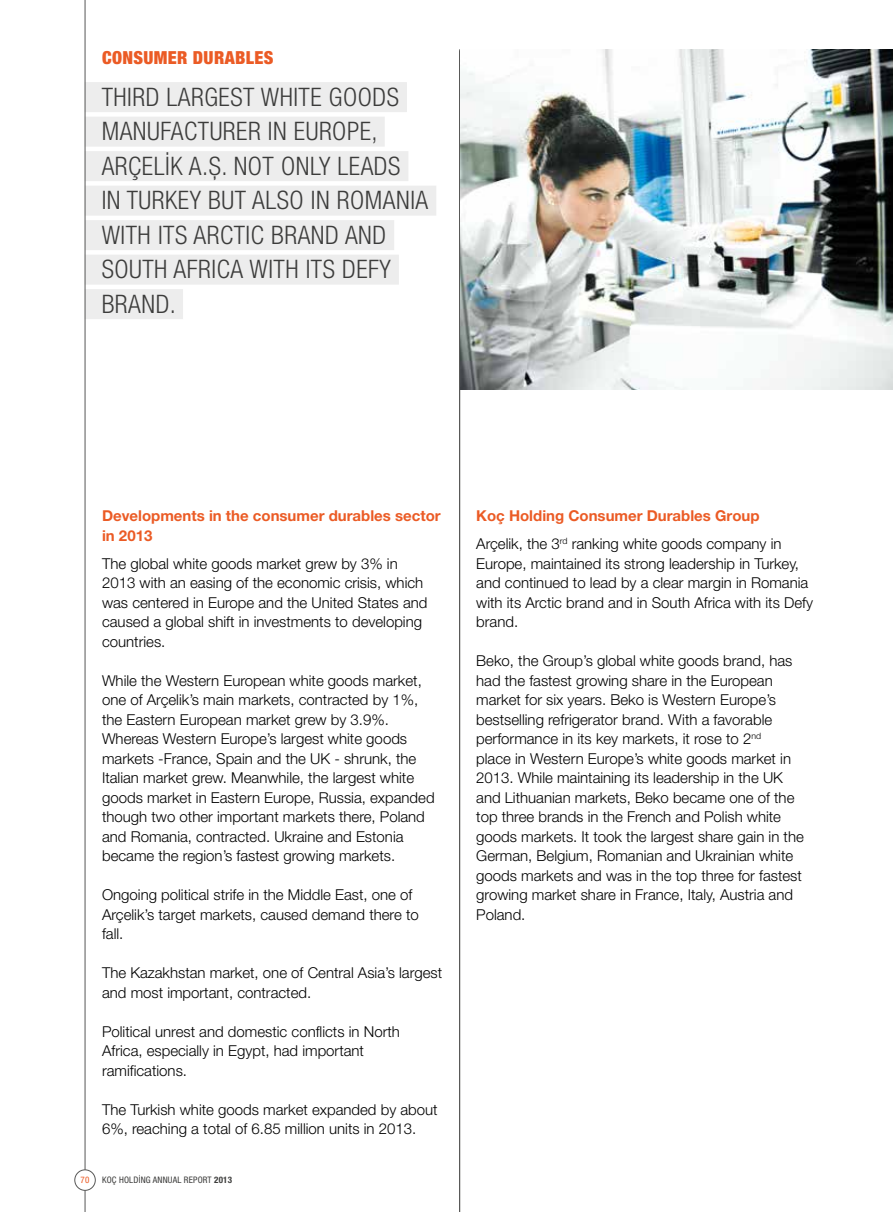
<style>
.page{position:relative;width:893px;height:1212px;background:#fff}
.page>*{position:absolute;margin:0;border:0;box-sizing:border-box;transform-origin:0 0}
.t1{font:300 condensed 25.5px/34.5px "Helvetica Neue LT Pro";letter-spacing:.02em;color:#3c3c3b}
.t2{font:900 condensed 18px "Helvetica Neue LT Pro";letter-spacing:.02em;color:#eb5b25}
.t3{font:300 15px/19.5px "Helvetica Neue LT Pro";color:#000}
.t4{font:700 15px/19.5px "Helvetica Neue LT Pro";color:#eb5b25}
.t5{font:condensed 9px "Helvetica Neue LT Pro";letter-spacing:.02em;color:#3c3c3b}
.t6{font:condensed 9px "Helvetica Neue LT Pro";color:#eb5b25}
.s1{font-weight:700}
.s2{font-weight:700;color:#eb5b25}
</style>
<div class="page">
<div style="left:85px;top:82px;width:322px;height:30px;background:#ededed"></div>
<div style="left:85px;top:117px;width:300px;height:30px;background:#ededed"></div>
<div style="left:85px;top:151px;width:323px;height:30px;background:#ededed"></div>
<div style="left:85px;top:186px;width:351px;height:30px;background:#ededed"></div>
<div style="left:85px;top:220px;width:309px;height:30px;background:#ededed"></div>
<div style="left:85px;top:255px;width:314px;height:30px;background:#ededed"></div>
<div style="left:85px;top:289px;width:98px;height:30px;background:#ededed"></div>
<hr style="left:459px;top:49px;width:1px;height:1163px;background:#575756">
<img style="left:460px;top:49px;width:433px;height:341px">
<hr style="left:85px;top:0;width:1px;height:1212px;background:#575756">
<div style="left:75px;top:1170px;width:20px;height:20px;background:#fff;border-radius:50%"></div>
<div style="left:74px;top:1169px;width:22px;height:22px;border:1px solid #575756;border-radius:50%"></div>
<p class="t2" style="left:102px;top:46px;width:173px">CONSUMER DURABLES</p>
<h1 class="t1" style="left:102px;top:79px;width:328px">THIRD LARGEST WHITE GOODS<br>MANUFACTURER IN EUROPE,<br>ARÇELİK A.Ş. NOT ONLY LEADS<br>IN TURKEY BUT ALSO IN ROMANIA<br>WITH ITS ARCTIC BRAND AND<br>SOUTH AFRICA WITH ITS DEFY<br>BRAND.</h1>
<p class="t4" style="left:102px;top:506px;width:340px">Developments in the consumer durables sector in 2013</p>
<p class="t3" style="left:102px;top:553px;width:327px">The global white goods market grew by 3% in 2013 with an easing of the economic crisis, which was centered in Europe and the United States and caused a global shift in investments to developing countries.</p>
<p class="t3" style="left:102px;top:670px;width:334px">While the Western European white goods market, one of Arçelik’s main markets, contracted by 1%, the Eastern European market grew by 3.9%.<br>Whereas Western Europe’s largest white goods markets -France, Spain and the UK - shrunk, the Italian market grew. Meanwhile, the largest white goods market in Eastern Europe, Russia, expanded though two other important markets there, Poland and Romania, contracted. Ukraine and Estonia became the region’s fastest growing markets.</p>
<p class="t3" style="left:102px;top:885px;width:318px">Ongoing political strife in the Middle East, one of<br>Arçelik’s target markets, caused demand there to fall.</p>
<p class="t3" style="left:102px;top:963px;width:342px">The Kazakhstan market, one of Central Asia’s largest and most important, contracted.</p>
<p class="t3" style="left:102px;top:1021px;width:299px">Political unrest and domestic conflicts in North<br>Africa, especially in Egypt, had important ramifications.</p>
<p class="t3" style="left:102px;top:1099px;width:337px">The Turkish white goods market expanded by about<br>6%, reaching a total of 6.85 million units in 2013.</p>
<p class="t6" style="left:81px;top:1175px;width:10px">70</p>
<p class="t5" style="left:102px;top:1175px;width:132px">KOÇ HOLDİNG ANNUAL REPORT <span class="s1">2013</span></p>
<p class="t3" style="left:476px;top:501px;width:307px;line-height:28px"><span class="s2">Koç Holding Consumer Durables Group<br></span>Arçelik, the 3<sup>rd</sup> ranking white goods company in</p>
<p class="t3" style="left:476px;top:553px;width:338px">Europe, maintained its strong leadership in Turkey, and continued to lead by a clear margin in Romania with its Arctic brand and in South Africa with its Defy brand.</p>
<p class="t3" style="left:476px;top:651px;width:329px">Beko, the Group’s global white goods brand, has had the fastest growing share in the European market for six years. Beko is Western Europe’s bestselling refrigerator brand. With a favorable performance in its key markets, it rose to 2<sup>nd<br></sup>place in Western Europe’s white goods market in 2013. While maintaining its leadership in the UK and Lithuanian markets, Beko became one of the top three brands in the French and Polish white goods markets. It took the largest share gain in the German, Belgium, Romanian and Ukrainian white goods markets and was in the top three for fastest growing market share in France, Italy, Austria and Poland.</p>
</div>
